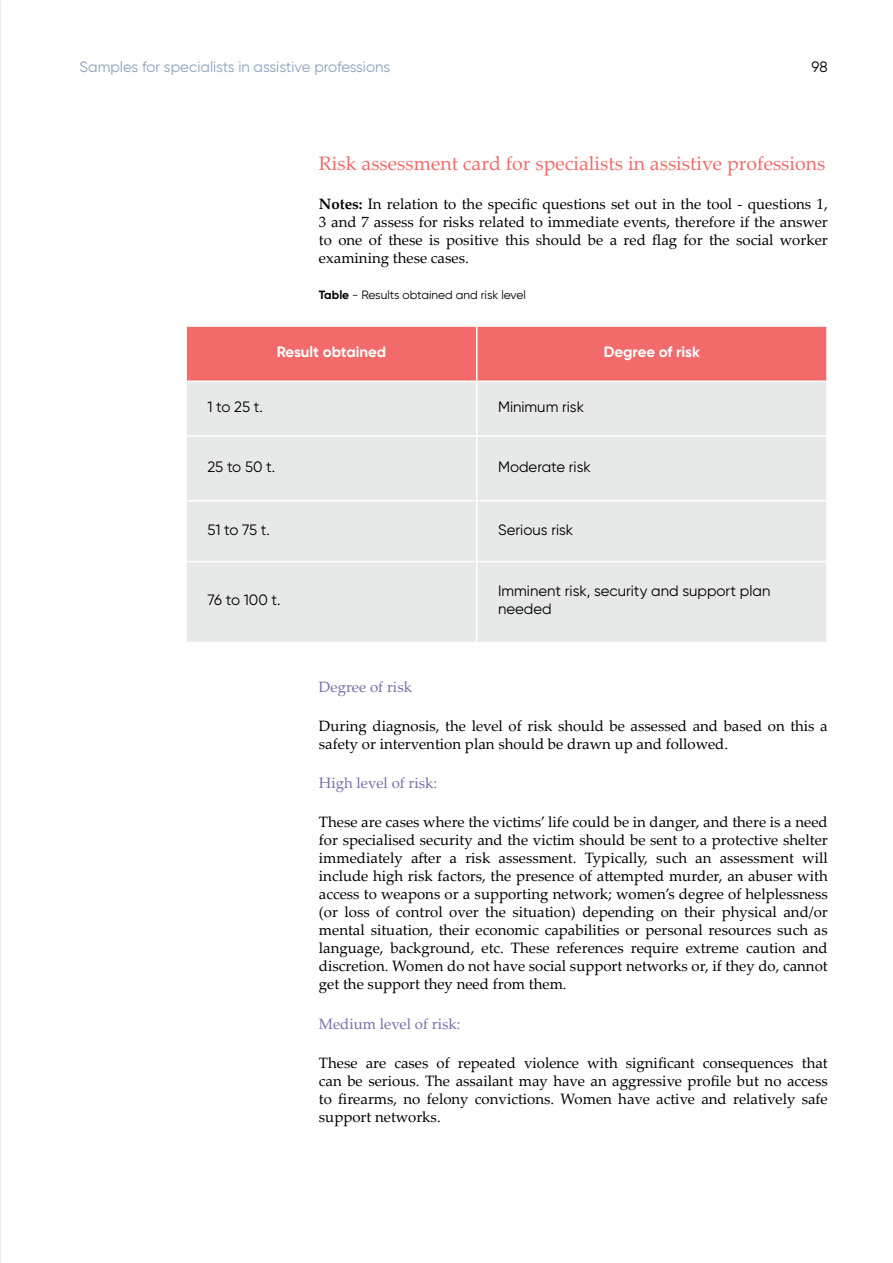
<style>
.page{position:relative;width:893px;height:1263px;background:#fff}
.page>*{position:absolute;margin:0;border:0;box-sizing:border-box;transform-origin:0 0}
.t1{font:19.5px "Palatino Linotype";color:#f26b6a}
.t2{font:15px/18px "Palatino Linotype";color:#000;text-align:justify}
.t3{font:15px/18px "Gilroy";color:#000}
.t4{font:15px "Palatino Linotype";color:#7c6dab}
.t5{font:15px "Gilroy";color:#8da1bb}
.t6{font:700 15px "Gilroy";letter-spacing:-.005em;color:#fff}
.t7{font:12px "Gilroy";color:#000}
.s1{font-weight:700}
</style>
<div class="page">
<div style="left:187px;top:327px;width:639px;height:53px;background:#f26b6a"></div>
<div style="left:187px;top:382px;width:639px;height:260px;background:#e7e8e8"></div>
<hr style="left:476px;top:382px;width:1px;height:53px;background:#fff">
<hr style="left:185px;top:435px;width:292px;height:2px;background:#fff">
<hr style="left:477px;top:435px;width:351px;height:2px;background:#fff">
<hr style="left:476px;top:437px;width:1px;height:63px;background:#fff">
<hr style="left:185px;top:500px;width:292px;height:1px;background:#fff">
<hr style="left:477px;top:500px;width:351px;height:1px;background:#fff">
<hr style="left:476px;top:501px;width:1px;height:60px;background:#fff">
<hr style="left:185px;top:561px;width:292px;height:1px;background:#fff">
<hr style="left:477px;top:561px;width:351px;height:1px;background:#fff">
<hr style="left:476px;top:562px;width:1px;height:80px;background:#fff">
<hr style="left:476px;top:327px;width:1px;height:53px;background:#fff">
<p class="t5" style="left:79px;top:58px;width:312px">Samples for specialists in assistive professions</p>
<p class="t3" style="left:812px;top:58px;width:18px">98</p>
<h1 class="t1" style="left:319px;top:149px;width:508px">Risk assessment card for specialists in assistive professions</h1>
<p class="t2" style="left:319px;top:194px;width:510px"><span class="s1">Notes:</span> In relation to the specific questions set out in the tool - questions 1, 3 and 7 assess for risks related to immediate events, therefore if the answer to one of these is positive this should be a red flag for the social worker examining these cases.</p>
<p class="t7" style="left:319px;top:287px;width:208px"><span class="s1">Table</span> - Results obtained and risk level</p>
<p class="t6" style="left:277px;top:342px;width:111px">Result obtained</p>
<p class="t6" style="left:604px;top:342px;width:98px">Degree of risk</p>
<p class="t3" style="left:207px;top:397px;width:57px">1 to 25 t.</p>
<p class="t3" style="left:498px;top:397px;width:88px">Minimum risk</p>
<p class="t3" style="left:207px;top:457px;width:69px">25 to 50 t.</p>
<p class="t3" style="left:498px;top:457px;width:94px">Moderate risk</p>
<p class="t3" style="left:207px;top:520px;width:64px">51 to 75 t.</p>
<p class="t3" style="left:498px;top:520px;width:77px">Serious risk</p>
<p class="t3" style="left:207px;top:591px;width:75px">76 to 100 t.</p>
<p class="t3" style="left:498px;top:582px;width:274px">Imminent risk, security and support plan needed</p>
<p class="t4" style="left:319px;top:676px;width:95px">Degree of risk</p>
<p class="t2" style="left:319px;top:716px;width:510px">During diagnosis, the level of risk should be assessed and based on this a safety or intervention plan should be drawn up and followed.</p>
<p class="t4" style="left:319px;top:772px;width:120px">High level of risk:</p>
<p class="t2" style="left:319px;top:812px;width:510px">These are cases where the victims’ life could be in danger, and there is a need for specialised security and the victim should be sent to a protective shelter immediately after a risk assessment. Typically, such an assessment will include high risk factors, the presence of attempted murder, an abuser with access to weapons or a supporting network; women’s degree of helplessness (or loss of control over the situation) depending on their physical and/or mental situation, their economic capabilities or personal resources such as language, background, etc. These references require extreme caution and discretion. Women do not have social support networks or, if they do, cannot get the support they need from them.</p>
<p class="t4" style="left:319px;top:1013px;width:143px">Medium level of risk:</p>
<p class="t2" style="left:319px;top:1053px;width:510px">These are cases of repeated violence with significant consequences that can be serious. The assailant may have an aggressive profile but no access to firearms, no felony convictions. Women have active and relatively safe support networks.</p>
</div>
